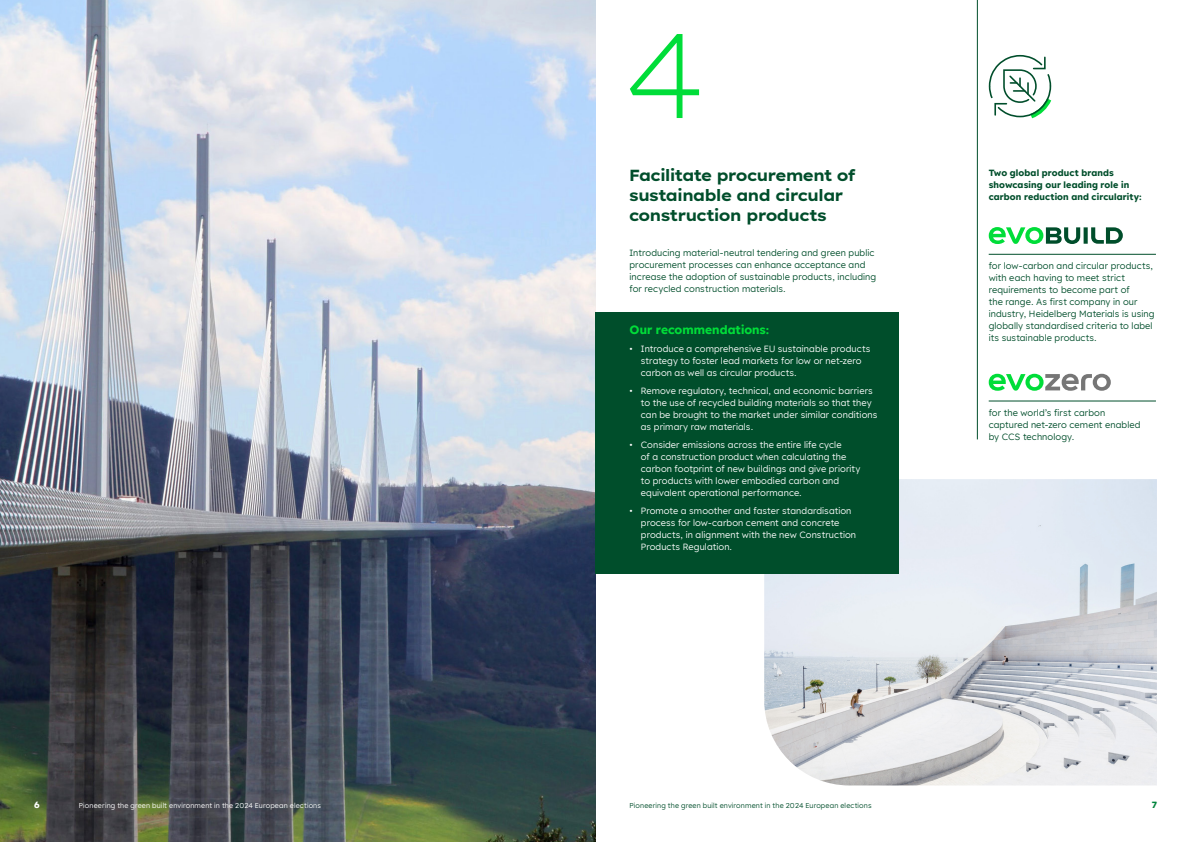
<style>
.page{position:relative;width:1191px;height:842px;background:#fff}
.page>*{position:absolute;margin:0;border:0;box-sizing:border-box;transform-origin:0 0}
.t1{font:200 120px "Lexend Exa HM";color:#00dd39}
.t2{font:700 16px/20px "Lexend Exa HM";letter-spacing:-.01em;color:#004e2b}
.t3{font:700 12px "Lexend HM";letter-spacing:.005em;color:#00dd39}
.t4{font:9px/12px "Lexend HM";letter-spacing:.01em;color:#fff}
.t5{font:9px/12px "Lexend HM";letter-spacing:.01em;color:#004e2b}
.t6{font:700 9px/12px "Lexend HM";letter-spacing:.015em;color:#004e2b}
.t7{font:700 9px "Lexend HM";color:#fff}
.t8{font:700 9px "Lexend HM";color:#00843d}
.t9{font:7px "Lexend HM";letter-spacing:.02em;color:#fff}
.t10{font:7px "Lexend HM";letter-spacing:.02em;color:#004e2b}
</style>
<div class="page">
<img style="left:764px;top:479px;width:393px;height:306px">
<img style="left:0;top:0;width:595px;height:842px">
<div style="left:595px;top:313px;width:304px;height:261px;background:#004e2b"></div>
<hr style="left:988px;top:254px;width:168px;height:1px;background:#004e2b">
<svg style="left:988px;top:227px;width:134px;height:17px"></svg>
<hr style="left:988px;top:401px;width:168px;height:1px;background:#004e2b">
<svg style="left:988px;top:374px;width:122px;height:17px"></svg>
<hr style="left:977px;top:0;width:1px;height:439px;background:#004e2b">
<svg style="left:988px;top:54px;width:64px;height:65px"></svg>
<h1 class="t1" style="left:626px;top:-12px;width:77px">4</h1>
<h2 class="t2" style="left:629px;top:164px;width:227px">Facilitate procurement of sustainable and circular construction products</h2>
<p class="t6" style="left:988px;top:167px;width:155px">Two global product brands showcasing our leading role in carbon reduction and circularity:</p>
<p class="t5" style="left:988px;top:259px;width:167px">for low-carbon and circular products, with each having to meet strict requirements to become part of<br>the range. As first company in our industry, Heidelberg Materials is using globally standardised criteria to label its sustainable products.</p>
<p class="t5" style="left:629px;top:246px;width:248px">Introducing material-neutral tendering and green public procurement processes can enhance acceptance and increase the adoption of sustainable products, including for recycled construction materials.</p>
<h3 class="t3" style="left:629px;top:320px;width:141px">Our recommendations:</h3>
<p class="t4" style="left:641px;top:342px;width:231px;text-indent:-11px">• Introduce a comprehensive EU sustainable products strategy to foster lead markets for low or net-zero carbon as well as circular products.</p>
<p class="t4" style="left:641px;top:384px;width:238px;text-indent:-11px">• Remove regulatory, technical, and economic barriers to the use of recycled building materials so that they can be brought to the market under similar conditions as primary raw materials.</p>
<p class="t4" style="left:641px;top:438px;width:221px;text-indent:-11px">• Consider emissions across the entire life cycle<br>of a construction product when calculating the carbon footprint of new buildings and give priority to products with lower embodied carbon and equivalent operational performance.</p>
<p class="t4" style="left:641px;top:504px;width:217px;text-indent:-11px">• Promote a smoother and faster standardisation process for low-carbon cement and concrete products, in alignment with the new Construction Products Regulation.</p>
<p class="t5" style="left:988px;top:406px;width:153px">for the world’s first carbon captured net-zero cement enabled by CCS technology.</p>
<p class="t7" style="left:34px;top:797px;width:7px">6</p>
<p class="t9" style="left:79px;top:800px;width:244px">Pioneering the green built environment in the 2024 European elections</p>
<p class="t10" style="left:629px;top:800px;width:244px">Pioneering the green built environment in the 2024 European elections</p>
<p class="t8" style="left:1152px;top:797px;width:6px">7</p>
</div>
